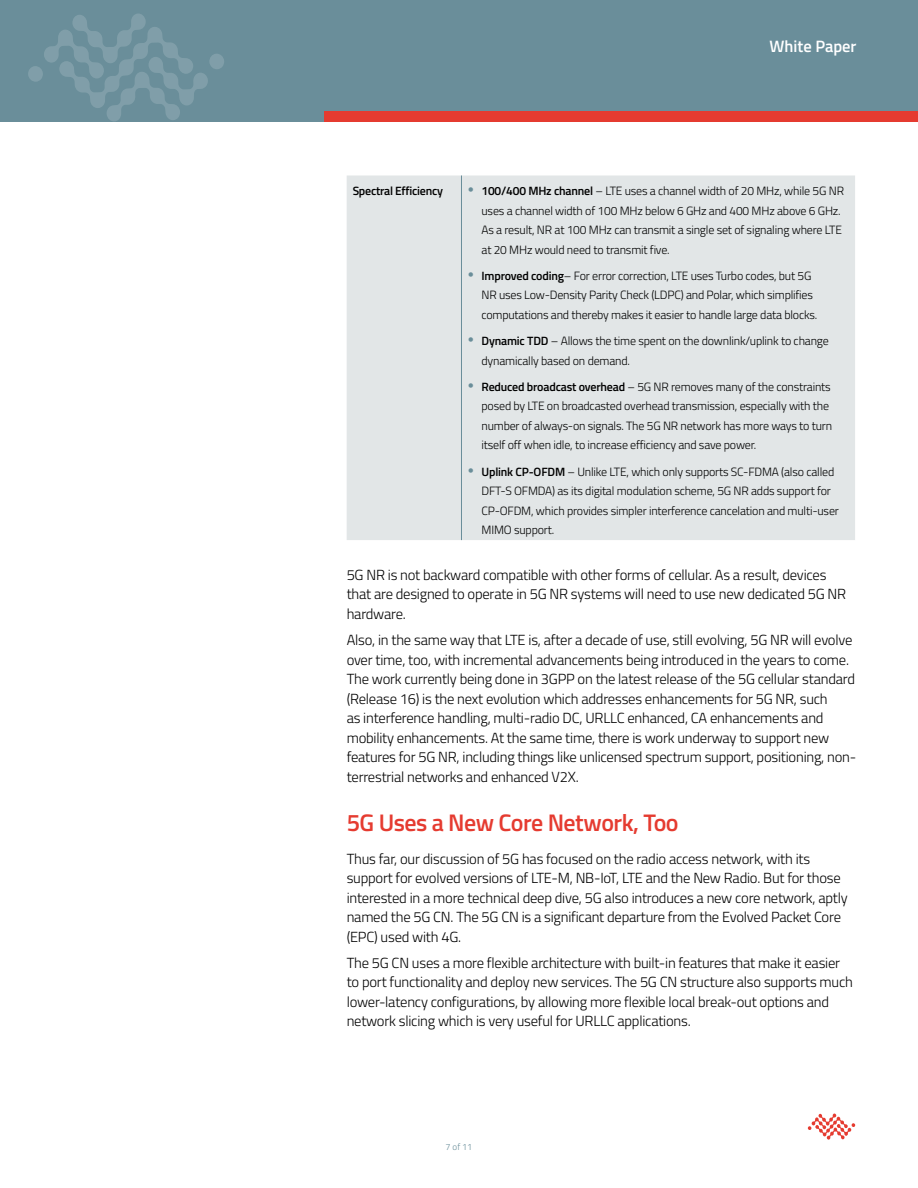
<style>
.page{position:relative;width:918px;height:1188px;background:#fff}
.page>*{position:absolute;margin:0;border:0;box-sizing:border-box;transform-origin:0 0}
.t1{font:600 24px "Titillium Web";letter-spacing:-.02em;color:#e53b30}
.t2{font:600 16.5px "Titillium Web";color:#fff}
.t3{font:300 14.7px/19.5px "Titillium Web";letter-spacing:-.015em;color:#000}
.t4{font:300 12px/19.5px "Titillium Web";letter-spacing:-.015em;color:#000}
.t5{font:600 12px "Titillium Web";letter-spacing:-.02em;color:#000}
.t6{font:300 9px "Titillium Web";color:#6a8e9a}
.s1{color:#6a8e9a}
.s2{font-weight:600}
</style>
<div class="page">
<div style="left:0;top:0;width:918px;height:122px;background:#6a8e9a"></div>
<div style="left:324px;top:111px;width:594px;height:11px;background:#e53b30"></div>
<svg style="left:28px;top:14px;width:196px;height:107px"></svg>
<div style="left:347px;top:176px;width:508px;height:364px;background:#e2e6e7"></div>
<hr style="left:461px;top:176px;width:1px;height:364px;background:#6a8e9a">
<svg style="left:808px;top:1113px;width:47px;height:27px"></svg>
<p class="t2" style="left:769px;top:33px;width:89px">White Paper</p>
<p class="t5" style="left:353px;top:182px;width:92px">Spectral Efficiency</p>
<p class="t4" style="left:482px;top:181px;width:364px;text-indent:-14px"><span class="s1">•</span> <span class="s2">100/400 MHz channel</span> – LTE uses a channel width of 20 MHz, while 5G NR uses a channel width of 100 MHz below 6 GHz and 400 MHz above 6 GHz.<br>As a result, NR at 100 MHz can transmit a single set of signaling where LTE at 20 MHz would need to transmit five.</p>
<p class="t4" style="left:482px;top:265px;width:337px;text-indent:-14px"><span class="s1">•</span> <span class="s2">Improved coding</span>– For error correction, LTE uses Turbo codes, but 5G<br>NR uses Low-Density Parity Check (LDPC) and Polar, which simplifies computations and thereby makes it easier to handle large data blocks.</p>
<p class="t4" style="left:482px;top:331px;width:349px;text-indent:-14px"><span class="s1">•</span> <span class="s2">Dynamic TDD</span> – Allows the time spent on the downlink/uplink to change dynamically based on demand.</p>
<p class="t4" style="left:482px;top:376px;width:352px;text-indent:-14px"><span class="s1">•</span> <span class="s2">Reduced broadcast overhead</span> – 5G NR removes many of the constraints posed by LTE on broadcasted overhead transmission, especially with the number of always-on signals. The 5G NR network has more ways to turn itself off when idle, to increase efficiency and save power.</p>
<p class="t4" style="left:482px;top:461px;width:359px;text-indent:-14px"><span class="s1">•</span> <span class="s2">Uplink CP-OFDM</span> – Unlike LTE, which only supports SC-FDMA (also called DFT-S OFMDA) as its digital modulation scheme, 5G NR adds support for CP-OFDM, which provides simpler interference cancelation and multi-user MIMO support.</p>
<p class="t3" style="left:347px;top:564px;width:501px">5G NR is not backward compatible with other forms of cellular. As a result, devices that are designed to operate in 5G NR systems will need to use new dedicated 5G NR hardware.</p>
<p class="t3" style="left:347px;top:629px;width:511px">Also, in the same way that LTE is, after a decade of use, still evolving, 5G NR will evolve over time, too, with incremental advancements being introduced in the years to come.<br>The work currently being done in 3GPP on the latest release of the 5G cellular standard (Release 16) is the next evolution which addresses enhancements for 5G NR, such<br>as interference handling, multi-radio DC, URLLC enhanced, CA enhancements and mobility enhancements. At the same time, there is work underway to support new features for 5G NR, including things like unlicensed spectrum support, positioning, non&shy;terrestrial networks and enhanced V2X.</p>
<h1 class="t1" style="left:347px;top:804px;width:334px">5G Uses a New Core Network, Too</h1>
<p class="t3" style="left:347px;top:848px;width:503px">Thus far, our discussion of 5G has focused on the radio access network, with its support for evolved versions of LTE-M, NB-IoT, LTE and the New Radio. But for those interested in a more technical deep dive, 5G also introduces a new core network, aptly named the 5G CN. The 5G CN is a significant departure from the Evolved Packet Core (EPC) used with 4G.</p>
<p class="t3" style="left:347px;top:952px;width:508px">The 5G CN uses a more flexible architecture with built-in features that make it easier to port functionality and deploy new services. The 5G CN structure also supports much lower-latency configurations, by allowing more flexible local break-out options and network slicing which is very useful for URLLC applications.</p>
<p class="t6" style="left:446px;top:1140px;width:28px">7 of 11</p>
</div>
